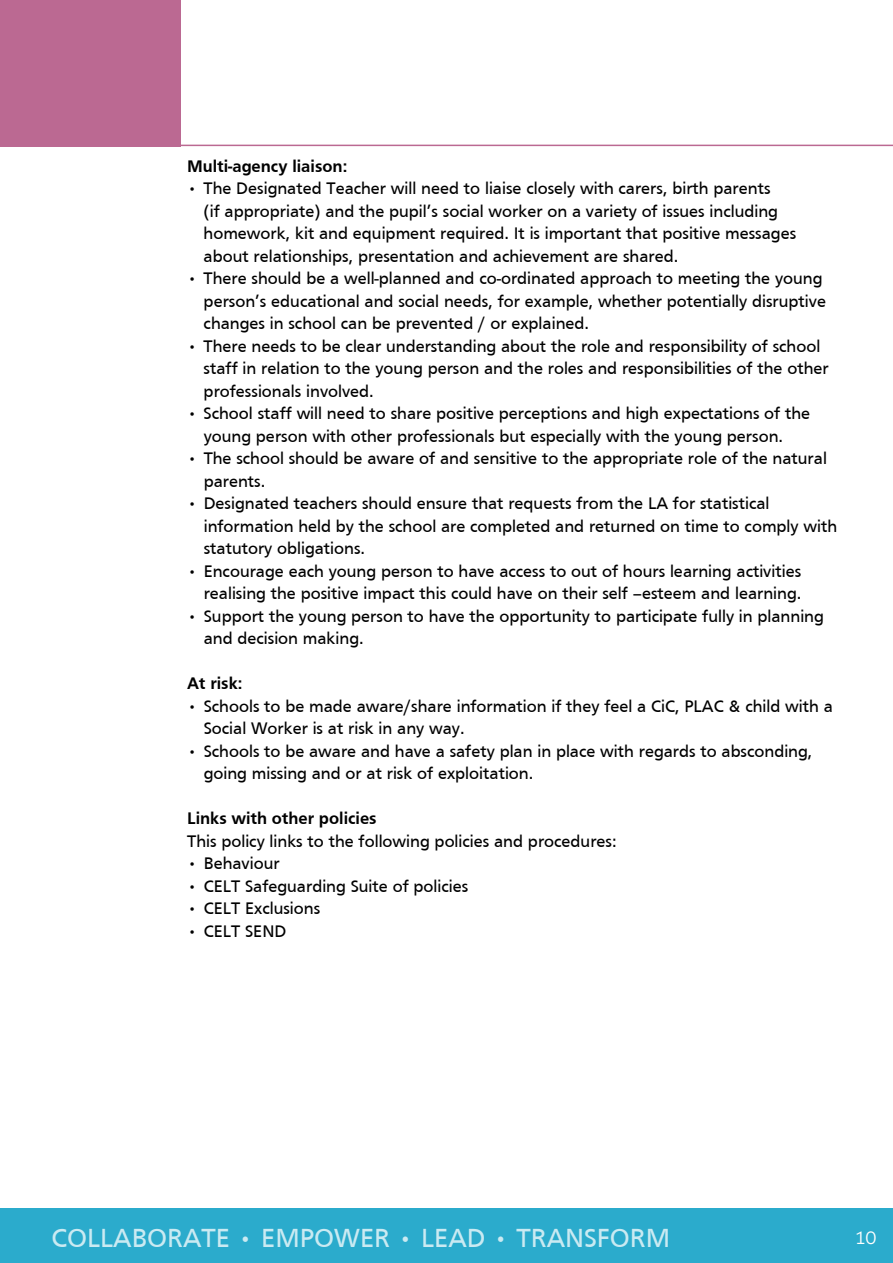
<style>
.page{position:relative;width:893px;height:1263px;background:#fff}
.page>*{position:absolute;margin:0;border:0;box-sizing:border-box;transform-origin:0 0}
.t1{font:27px "Frutiger";color:#caeaf2}
.t2{font:300 19.5px "Aller";color:#fff}
.t3{font:17.25px/22.5px "Frutiger";color:#000}
.t4{font:700 17.25px "Frutiger";color:#000}
</style>
<div class="page">
<div style="left:0;top:1209px;width:893px;height:54px;background:#2babcc"></div>
<hr style="left:181px;top:145px;width:712px;height:1px;background:#bb6992">
<div style="left:0;top:0;width:180px;height:147px;background:#bb6992"></div>
<p class="t4" style="left:187px;top:156px;width:162px">Multi-agency liaison:</p>
<p class="t3" style="left:204px;top:177px;width:594px;text-indent:-17px">• The Designated Teacher will need to liaise closely with carers, birth parents<br>(if appropriate) and the pupil’s social worker on a variety of issues including homework, kit and equipment required. It is important that positive messages about relationships, presentation and achievement are shared.</p>
<p class="t3" style="left:204px;top:267px;width:624px;text-indent:-17px">• There should be a well-planned and co-ordinated approach to meeting the young person’s educational and social needs, for example, whether potentially disruptive changes in school can be prevented / or explained.</p>
<p class="t3" style="left:204px;top:335px;width:626px;text-indent:-17px">• There needs to be clear understanding about the role and responsibility of school staff in relation to the young person and the roles and responsibilities of the other professionals involved.</p>
<p class="t3" style="left:204px;top:402px;width:608px;text-indent:-17px">• School staff will need to share positive perceptions and high expectations of the young person with other professionals but especially with the young person.</p>
<p class="t3" style="left:204px;top:447px;width:625px;text-indent:-17px">• The school should be aware of and sensitive to the appropriate role of the natural parents.</p>
<p class="t3" style="left:204px;top:492px;width:635px;text-indent:-17px">• Designated teachers should ensure that requests from the LA for statistical information held by the school are completed and returned on time to comply with statutory obligations.</p>
<p class="t3" style="left:187px;top:560px;width:616px;text-align:right">• Encourage each young person to have access to out of hours learning activities realising the positive impact this could have on their self –esteem and learning.</p>
<p class="t3" style="left:204px;top:605px;width:622px;text-indent:-17px">• Support the young person to have the opportunity to participate fully in planning and decision making.</p>
<p class="t4" style="left:187px;top:674px;width:57px">At risk:</p>
<p class="t3" style="left:204px;top:695px;width:631px;text-indent:-17px">• Schools to be made aware/share information if they feel a CiC, PLAC &amp; child with a<br>Social Worker is at risk in any way.</p>
<p class="t3" style="left:204px;top:740px;width:610px;text-indent:-17px">• Schools to be aware and have a safety plan in place with regards to absconding, going missing and or at risk of exploitation.</p>
<p class="t4" style="left:187px;top:809px;width:191px">Links with other policies</p>
<p class="t3" style="left:187px;top:830px;width:431px">This policy links to the following policies and procedures:</p>
<p class="t3" style="left:187px;top:852px;width:94px">• Behaviour</p>
<p class="t3" style="left:187px;top:875px;width:283px">• CELT Safeguarding Suite of policies</p>
<p class="t3" style="left:187px;top:897px;width:135px">• CELT Exclusions</p>
<p class="t3" style="left:187px;top:920px;width:101px">• CELT SEND</p>
<h1 class="t1" style="left:52px;top:1222px;width:620px">COLLABORATE • EMPOWER • LEAD • TRANSFORM</h1>
<p class="t2" style="left:854px;top:1225px;width:24px">10</p>
</div>
